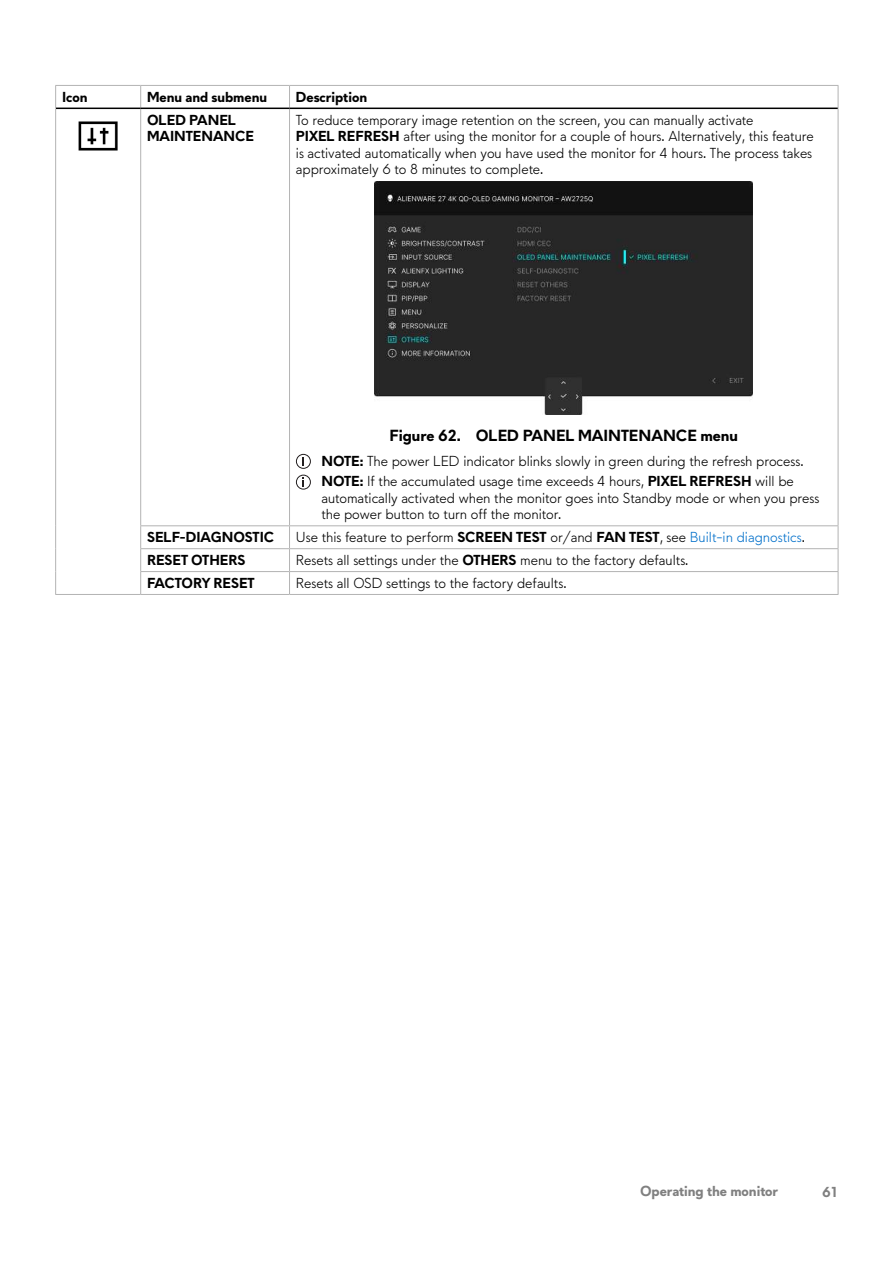
<style>
.page{position:relative;width:893px;height:1263px;background:#fff}
.page>*{position:absolute;margin:0;border:0;box-sizing:border-box;transform-origin:0 0}
.t1{font:700 15px "Alienware";color:#000}
.t2{font:300 13.5px/16.5px "Alienware";color:#000}
.t3{font:700 13.5px/16.5px "Alienware";color:#000}
.t4{font:700 13.5px "Alienware";color:#808080}
.s1{font-weight:700}
.s2{color:#0672cb}
</style>
<div class="page">
<hr style="left:55px;top:108px;width:1px;height:418px;background:#b3b3b3">
<hr style="left:140px;top:109px;width:1px;height:416px;background:#b3b3b3">
<hr style="left:289px;top:109px;width:1px;height:416px;background:#b3b3b3">
<hr style="left:838px;top:108px;width:1px;height:417px;background:#b3b3b3">
<hr style="left:140px;top:525px;width:150px;height:1px;background:#b3b3b3">
<hr style="left:290px;top:525px;width:548px;height:1px;background:#b3b3b3">
<hr style="left:140px;top:548px;width:150px;height:1px;background:#b3b3b3">
<hr style="left:290px;top:548px;width:548px;height:1px;background:#b3b3b3">
<svg style="left:55px;top:526px;width:1px;height:68px"></svg>
<hr style="left:140px;top:571px;width:150px;height:1px;background:#b3b3b3">
<svg style="left:140px;top:526px;width:1px;height:68px"></svg>
<hr style="left:290px;top:571px;width:548px;height:1px;background:#b3b3b3">
<svg style="left:289px;top:526px;width:1px;height:68px"></svg>
<svg style="left:838px;top:526px;width:1px;height:68px"></svg>
<hr style="left:55px;top:85px;width:86px;height:1px;background:#b3b3b3">
<svg style="left:55px;top:86px;width:1px;height:22px"></svg>
<hr style="left:141px;top:85px;width:149px;height:1px;background:#b3b3b3">
<svg style="left:140px;top:86px;width:1px;height:22px"></svg>
<hr style="left:290px;top:85px;width:548px;height:1px;background:#b3b3b3">
<svg style="left:289px;top:86px;width:1px;height:22px"></svg>
<svg style="left:838px;top:86px;width:1px;height:22px"></svg>
<hr style="left:55px;top:594px;width:86px;height:1px;background:#b3b3b3">
<hr style="left:141px;top:594px;width:149px;height:1px;background:#b3b3b3">
<hr style="left:290px;top:594px;width:548px;height:1px;background:#b3b3b3">
<hr style="left:56px;top:108px;width:85px;height:1px;background:#000">
<hr style="left:141px;top:108px;width:149px;height:1px;background:#000">
<hr style="left:290px;top:108px;width:548px;height:1px;background:#000">
<img style="left:78px;top:121px;width:40px;height:30px">
<img style="left:375px;top:182px;width:378px;height:232px">
<svg style="left:296px;top:454px;width:15px;height:15px"></svg>
<svg style="left:296px;top:475px;width:15px;height:15px"></svg>
<p class="t3" style="left:62px;top:89px;width:27px">Icon</p>
<p class="t3" style="left:147px;top:89px;width:122px">Menu and submenu</p>
<p class="t3" style="left:296px;top:89px;width:73px">Description</p>
<p class="t3" style="left:147px;top:112px;width:108px">OLED PANEL<br>MAINTENANCE</p>
<p class="t2" style="left:296px;top:112px;width:519px">To reduce temporary image retention on the screen, you can manually activate<br><span class="s1">PIXEL REFRESH</span> after using the monitor for a couple of hours. Alternatively, this feature is activated automatically when you have used the monitor for 4 hours. The process takes approximately 6 to 8 minutes to complete.</p>
<p class="t1" style="left:390px;top:425px;width:350px">Figure 62. OLED PANEL MAINTENANCE menu</p>
<p class="t2" style="left:321px;top:450px;width:484px;line-height:20.7px"><span class="s1">NOTE:</span> The power LED indicator blinks slowly in green during the refresh process.<br><span class="s1">NOTE:</span> If the accumulated usage time exceeds 4 hours, <span class="s1">PIXEL REFRESH</span> will be</p>
<p class="t2" style="left:321px;top:490px;width:499px">automatically activated when the monitor goes into Standby mode or when you press the power button to turn off the monitor.</p>
<p class="t3" style="left:147px;top:529px;width:129px">SELF-DIAGNOSTIC</p>
<p class="t2" style="left:296px;top:529px;width:510px">Use this feature to perform <span class="s1">SCREEN TEST</span> or/and <span class="s1">FAN TEST</span>, see <span class="s2">Built-in diagnostics</span>.</p>
<p class="t3" style="left:147px;top:552px;width:100px">RESET OTHERS</p>
<p class="t2" style="left:296px;top:552px;width:394px">Resets all settings under the <span class="s1">OTHERS</span> menu to the factory defaults.</p>
<p class="t3" style="left:147px;top:575px;width:109px">FACTORY RESET</p>
<p class="t2" style="left:296px;top:575px;width:272px">Resets all OSD settings to the factory defaults.</p>
<p class="t4" style="left:640px;top:1182px;width:140px">Operating the monitor</p>
<p class="t4" style="left:822px;top:1182px;width:17px">61</p>
</div>
